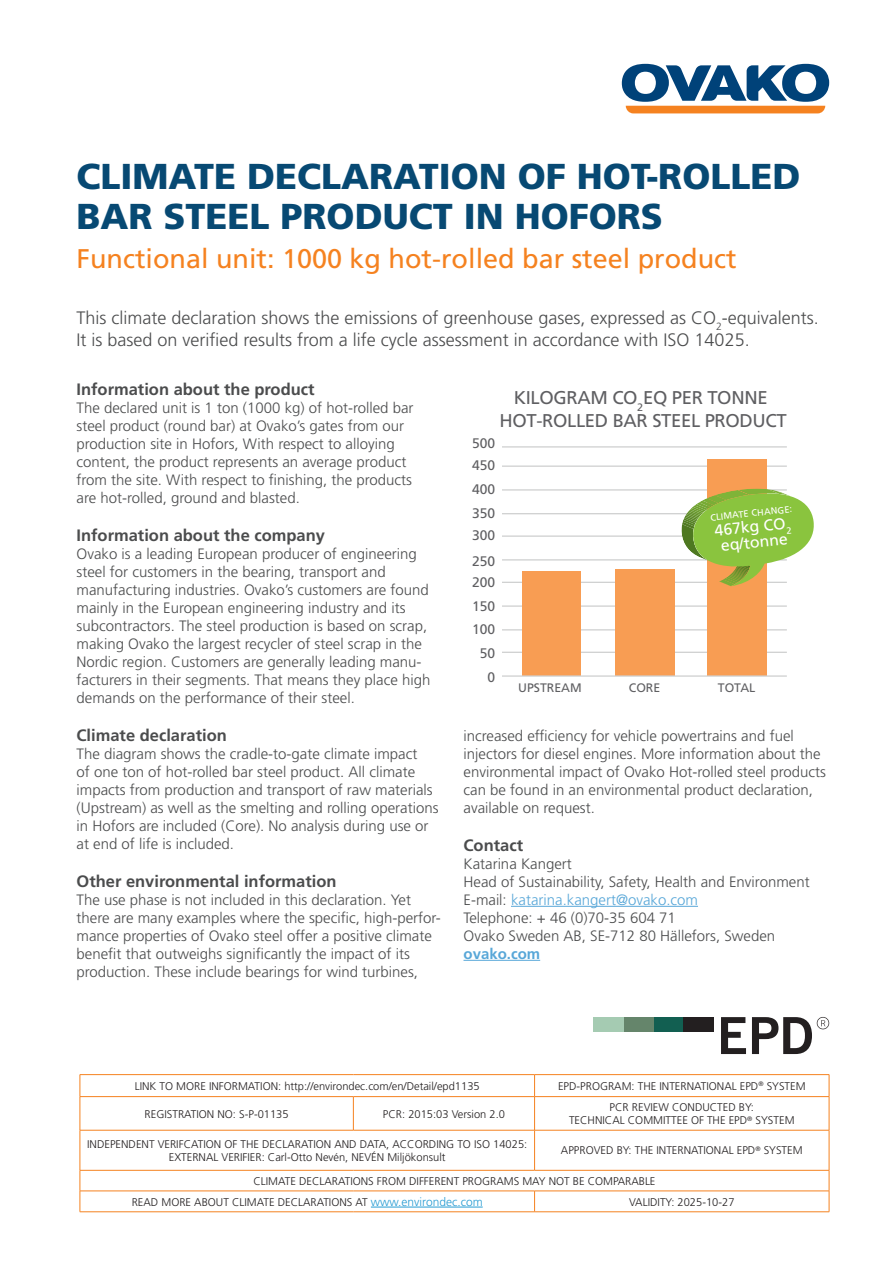
<style>
.page{position:relative;width:893px;height:1263px;background:#fff}
.page>*{position:absolute;margin:0;border:0;box-sizing:border-box;transform-origin:0 0}
.t1{font:900 36px/40.5px "Frutiger LT Std";color:#074973}
.t2{font:27px "Frutiger LT Std";color:#f58220}
.t3{font:18.45px/22.2px "Frutiger LT Std";letter-spacing:-.02em;color:#5f5f62;text-align:center}
.t4{font:300 18px/21.6px "Frutiger LT Std";color:#4b4c4d}
.t5{font:700 16.5px "Frutiger LT Std";color:#4b4c4d}
.t6{font:15.9px/15.9px "Frutiger LT Std";color:#fff}
.t7{font:300 15px/18px "Frutiger LT Std";color:#4b4c4d}
.t8{font:300 15px "Frutiger LT Std";color:#58a7d8}
.t9{font:13.8px "Frutiger LT Std";color:#5f5f62}
.t10{font:12.3px "Frutiger LT Std";color:#5f5f62}
.t11{font:300 11.1px/13.4px "Frutiger LT Std";color:#231f20;text-align:center}
.t12{font:9.3px "Frutiger LT Std";color:#fff}
.s1{color:#4b4c4d}
.s2{font-weight:700;color:#58a7d8}
.s3{font-size:12px;color:#289cd3}
</style>
<div class="page">
<svg style="left:622px;top:64px;width:207px;height:49px"></svg>
<div style="left:653px;top:1017px;width:30px;height:15px;background:#125f51"></div>
<div style="left:623px;top:1017px;width:30px;height:15px;background:#65856b"></div>
<div style="left:593px;top:1017px;width:30px;height:15px;background:#a5cbb2"></div>
<div style="left:683px;top:1017px;width:30px;height:15px;background:#231f20"></div>
<svg style="left:721px;top:1017px;width:108px;height:37px"></svg>
<hr style="left:511px;top:906px;width:187px;height:1px;background:#58a7d8">
<hr style="left:463px;top:960px;width:77px;height:1px;background:#58a7d8">
<hr style="left:502px;top:446px;width:285px;height:2px;background:#d0d1d1">
<hr style="left:502px;top:465px;width:285px;height:2px;background:#d0d1d1">
<hr style="left:502px;top:489px;width:285px;height:2px;background:#d0d1d1">
<hr style="left:502px;top:513px;width:285px;height:1px;background:#d0d1d1">
<hr style="left:502px;top:535px;width:285px;height:2px;background:#d0d1d1">
<hr style="left:502px;top:559px;width:285px;height:1px;background:#d0d1d1">
<hr style="left:502px;top:582px;width:285px;height:1px;background:#d0d1d1">
<hr style="left:502px;top:605px;width:285px;height:2px;background:#d0d1d1">
<hr style="left:502px;top:629px;width:285px;height:1px;background:#d0d1d1">
<hr style="left:502px;top:652px;width:285px;height:1px;background:#d0d1d1">
<div style="left:707px;top:459px;width:60px;height:216px;background:#f89d53"></div>
<div style="left:615px;top:569px;width:59px;height:106px;background:#f89d53"></div>
<div style="left:522px;top:571px;width:58px;height:104px;background:#f89d53"></div>
<hr style="left:502px;top:675px;width:285px;height:2px;background:#d0d1d1">
<svg style="left:681px;top:489px;width:133px;height:97px"></svg>
<hr style="left:80px;top:1074px;width:273px;height:1px;background:#f58220">
<svg style="left:80px;top:1075px;width:1px;height:21px"></svg>
<hr style="left:353px;top:1074px;width:182px;height:1px;background:#f58220">
<hr style="left:535px;top:1074px;width:294px;height:1px;background:#f58220">
<svg style="left:534px;top:1075px;width:1px;height:21px"></svg>
<svg style="left:829px;top:1075px;width:1px;height:21px"></svg>
<hr style="left:80px;top:1096px;width:273px;height:1px;background:#f58220">
<hr style="left:80px;top:1097px;width:1px;height:33px;background:#f58220">
<hr style="left:353px;top:1096px;width:182px;height:1px;background:#f58220">
<hr style="left:353px;top:1097px;width:1px;height:33px;background:#f58220">
<hr style="left:535px;top:1096px;width:294px;height:1px;background:#f58220">
<hr style="left:534px;top:1097px;width:1px;height:33px;background:#f58220">
<hr style="left:829px;top:1097px;width:1px;height:33px;background:#f58220">
<hr style="left:80px;top:1130px;width:273px;height:1px;background:#f58220">
<hr style="left:80px;top:1130px;width:1px;height:40px;background:#f58220">
<hr style="left:353px;top:1130px;width:182px;height:1px;background:#f58220">
<hr style="left:535px;top:1130px;width:294px;height:1px;background:#f58220">
<hr style="left:534px;top:1130px;width:1px;height:40px;background:#f58220">
<hr style="left:829px;top:1130px;width:1px;height:40px;background:#f58220">
<hr style="left:80px;top:1170px;width:273px;height:1px;background:#f58220">
<hr style="left:353px;top:1170px;width:182px;height:1px;background:#f58220">
<hr style="left:535px;top:1170px;width:294px;height:1px;background:#f58220">
<hr style="left:80px;top:1191px;width:273px;height:1px;background:#f58220">
<svg style="left:80px;top:1170px;width:1px;height:41px"></svg>
<hr style="left:353px;top:1191px;width:182px;height:1px;background:#f58220">
<hr style="left:535px;top:1191px;width:294px;height:1px;background:#f58220">
<svg style="left:534px;top:1191px;width:1px;height:20px"></svg>
<svg style="left:829px;top:1170px;width:1px;height:41px"></svg>
<hr style="left:80px;top:1211px;width:273px;height:1px;background:#f58220">
<hr style="left:353px;top:1211px;width:182px;height:1px;background:#f58220">
<hr style="left:535px;top:1211px;width:294px;height:1px;background:#f58220">
<hr style="left:371px;top:1207px;width:112px;height:1px;background:#289cd3">
<p class="t1" style="left:77px;top:156px;width:725px">CLIMATE DECLARATION OF HOT-ROLLED<br>BAR STEEL PRODUCT IN HOFORS</p>
<p class="t2" style="left:77px;top:243px;width:662px">Functional unit: 1000 kg hot-rolled bar steel product</p>
<p class="t4" style="left:77px;top:307px;width:744px">This climate declaration shows the emissions of greenhouse gases, expressed as CO<sub>2</sub>-equivalents.<br>It is based on verified results from a life cycle assessment in accordance with ISO 14025.</p>
<p class="t5" style="left:77px;top:380px;width:240px">Information about the product</p>
<p class="t7" style="left:77px;top:399px;width:339px">The declared unit is 1 ton (1000 kg) of hot-rolled bar steel product (round bar) at Ovako’s gates from our production site in Hofors, With respect to alloying content, the product represents an average product from the site. With respect to finishing, the products are hot-rolled, ground and blasted.</p>
<p class="t5" style="left:77px;top:525px;width:250px">Information about the company</p>
<p class="t7" style="left:77px;top:545px;width:355px">Ovako is a leading European producer of engineering steel for customers in the bearing, transport and manufacturing industries. Ovako’s customers are found mainly in the European engineering industry and its subcontractors. The steel production is based on scrap, making Ovako the largest recycler of steel scrap in the Nordic region. Customers are generally leading manu&shy;facturers in their segments. That means they place high demands on the performance of their steel.</p>
<p class="t5" style="left:77px;top:725px;width:152px">Climate declaration</p>
<p class="t7" style="left:77px;top:745px;width:364px">The diagram shows the cradle-to-gate climate impact<br>of one ton of hot-rolled bar steel product. All climate impacts from production and transport of raw materials (Upstream) as well as the smelting and rolling operations in Hofors are included (Core). No analysis during use or at end of life is included.</p>
<p class="t5" style="left:77px;top:871px;width:262px">Other environmental information</p>
<p class="t7" style="left:77px;top:890px;width:366px">The use phase is not included in this declaration. Yet there are many examples where the specific, high-perfor&shy;mance properties of Ovako steel offer a positive climate benefit that outweighs significantly the impact of its production. These include bearings for wind turbines,</p>
<p class="t3" style="left:499px;top:387px;width:289px">KILOGRAM CO<sub>2</sub>EQ PER TONNE<br>HOT-ROLLED BAR STEEL PRODUCT</p>
<p class="t9" style="left:472px;top:435px;width:25px">500</p>
<p class="t9" style="left:472px;top:457px;width:25px">450</p>
<p class="t9" style="left:472px;top:481px;width:25px">400</p>
<p class="t12" style="left:710px;top:512px;width:84px;rotate:-6deg">CLIMATE CHANGE:</p>
<p class="t6" style="left:714px;top:523px;width:78px;rotate:-6deg">467kg CO<sub>2 </sub>eq/tonne</p>
<p class="t9" style="left:472px;top:505px;width:25px">350</p>
<p class="t9" style="left:472px;top:527px;width:25px">300</p>
<p class="t9" style="left:472px;top:553px;width:25px">250</p>
<p class="t9" style="left:472px;top:574px;width:25px">200</p>
<p class="t9" style="left:472px;top:598px;width:25px">150</p>
<p class="t9" style="left:472px;top:621px;width:25px">100</p>
<p class="t9" style="left:480px;top:645px;width:17px">50</p>
<p class="t9" style="left:487px;top:669px;width:9px">0</p>
<p class="t10" style="left:518px;top:680px;width:65px">UPSTREAM</p>
<p class="t10" style="left:629px;top:680px;width:33px">CORE</p>
<p class="t10" style="left:718px;top:680px;width:39px">TOTAL</p>
<p class="t7" style="left:463px;top:727px;width:364px">increased efficiency for vehicle powertrains and fuel injectors for diesel engines. More information about the environmental impact of Ovako Hot-rolled steel products</p>
<p class="t7" style="left:463px;top:781px;width:351px">can be found in an environmental product declaration, available on request.</p>
<p class="t5" style="left:463px;top:835px;width:61px">Contact</p>
<p class="t7" style="left:463px;top:855px;width:110px">Katarina Kangert</p>
<p class="t7" style="left:463px;top:873px;width:348px">Head of Sustainability, Safety, Health and Environment</p>
<p class="t8" style="left:463px;top:891px;width:236px"><span class="s1">E-mail:</span> katarina.kangert@ovako.com</p>
<p class="t7" style="left:463px;top:909px;width:214px">Telephone: + 46 (0)70-35 604 71</p>
<p class="t7" style="left:463px;top:927px;width:313px">Ovako Sweden AB, SE-712 80 Hällefors, Sweden <span class="s2">ovako.com</span></p>
<p class="t11" style="left:135px;top:1079px;width:346px">LINK TO MORE INFORMATION: http://environdec.com/en/Detail/epd1135</p>
<p class="t11" style="left:558px;top:1079px;width:249px">EPD-PROGRAM: THE INTERNATIONAL EPD<sup>®</sup> SYSTEM</p>
<p class="t11" style="left:145px;top:1107px;width:146px">REGISTRATION NO: S-P-01135</p>
<p class="t11" style="left:383px;top:1107px;width:123px">PCR: 2015:03 Version 2.0</p>
<p class="t11" style="left:569px;top:1100px;width:227px">PCR REVIEW CONDUCTED BY:<br>TECHNICAL COMMITTEE OF THE EPD<sup>®</sup> SYSTEM</p>
<p class="t11" style="left:87px;top:1137px;width:442px">INDEPENDENT VERIFCATION OF THE DECLARATION AND DATA, ACCORDING TO ISO 14025:<br>EXTERNAL VERIFIER: Carl-Otto Nevén, NEVÉN Miljökonsult</p>
<p class="t11" style="left:561px;top:1144px;width:243px">APPROVED BY: THE INTERNATIONAL EPD<sup>®</sup> SYSTEM</p>
<p class="t11" style="left:253px;top:1174px;width:404px">CLIMATE DECLARATIONS FROM DIFFERENT PROGRAMS MAY NOT BE COMPARABLE</p>
<p class="t11" style="left:132px;top:1195px;width:352px">READ MORE ABOUT CLIMATE DECLARATIONS AT <span class="s3">www.environdec.com</span></p>
<p class="t11" style="left:629px;top:1195px;width:107px">VALIDITY: 2025-10-27</p>
</div>
